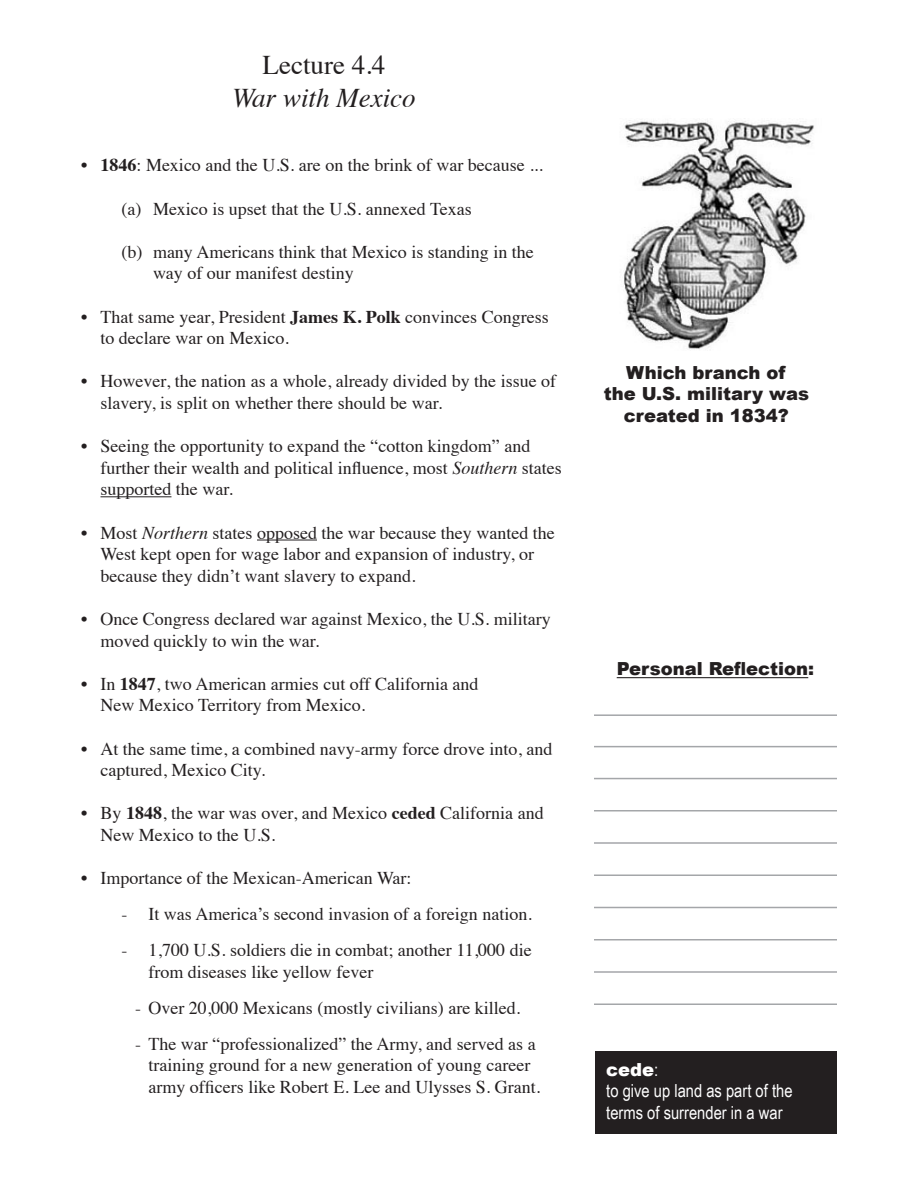
<style>
.page{position:relative;width:918px;height:1188px;background:#fff}
.page>*{position:absolute;margin:0;border:0;box-sizing:border-box;transform-origin:0 0}
.t1{font:italic 27px "Times";color:#231f20}
.t2{font:27px "Times";color:#231f20}
.t3{font:18px/21.6px "Times";color:#231f20}
.t4{font:900 18px "Arial";color:#231f20}
.t5{font:18px/21.6px "Arial Narrow";color:#fff}
.t6{font:900 18px "Arial";color:#fff}
.s1{font-weight:700}
.s2{font-style:italic}
.s3{font-family:"Arial Narrow";font-weight:400}
</style>
<div class="page">
<hr style="left:100px;top:496px;width:71px;height:1px;background:#231f20">
<hr style="left:257px;top:540px;width:60px;height:1px;background:#231f20">
<hr style="left:594px;top:778px;width:243px;height:1px;background:#a4a6a9">
<hr style="left:594px;top:842px;width:243px;height:2px;background:#a4a6a9">
<hr style="left:594px;top:874px;width:243px;height:2px;background:#a4a6a9">
<hr style="left:594px;top:907px;width:243px;height:1px;background:#a4a6a9">
<hr style="left:594px;top:939px;width:243px;height:1px;background:#a4a6a9">
<hr style="left:594px;top:971px;width:243px;height:2px;background:#a4a6a9">
<hr style="left:594px;top:1004px;width:243px;height:1px;background:#a4a6a9">
<hr style="left:594px;top:810px;width:243px;height:2px;background:#a4a6a9">
<hr style="left:594px;top:746px;width:243px;height:1px;background:#a4a6a9">
<hr style="left:594px;top:714px;width:243px;height:2px;background:#a4a6a9">
<hr style="left:617px;top:677px;width:191px;height:1px;background:#231f20">
<div style="left:596px;top:1052px;width:241px;height:82px;background:#231f20"></div>
<img style="left:624px;top:120px;width:190px;height:229px">
<p class="t2" style="left:263px;top:40px;width:124px">Lecture 4.4</p>
<p class="t1" style="left:232px;top:74px;width:185px">War with Mexico</p>
<p class="t3" style="left:81px;top:153px;width:463px">• <span class="s1">1846</span>: Mexico and the U.S. are on the brink of war because ...</p>
<p class="t3" style="left:122px;top:196px;width:352px">(a) Mexico is upset that the U.S. annexed Texas</p>
<p class="t3" style="left:122px;top:239px;width:414px">(b) many Americans think that Mexico is standing in the</p>
<p class="t3" style="left:153px;top:261px;width:202px">way of our manifest destiny</p>
<p class="t3" style="left:81px;top:304px;width:469px">• That same year, President <span class="s1">James K. Polk</span> convinces Congress</p>
<p class="t3" style="left:100px;top:326px;width:190px">to declare war on Mexico.</p>
<p class="t3" style="left:81px;top:369px;width:477px">• However, the nation as a whole, already divided by the issue of</p>
<p class="t3" style="left:100px;top:391px;width:343px">slavery, is split on whether there should be war.</p>
<p class="t3" style="left:100px;top:434px;width:463px;text-indent:-19px">• Seeing the opportunity to expand the “cotton kingdom” and further their wealth and political influence, most <span class="s2">Southern</span> states supported the war.</p>
<p class="t3" style="left:100px;top:520px;width:456px;text-indent:-19px">• Most <span class="s2">Northern</span> states opposed the war because they wanted the<br>West kept open for wage labor and expansion of industry, or because they didn’t want slavery to expand.</p>
<p class="t3" style="left:100px;top:607px;width:452px;text-indent:-19px">• Once Congress declared war against Mexico, the U.S. military moved quickly to win the war.</p>
<p class="t3" style="left:81px;top:671px;width:399px">• In <span class="s1">1847</span>, two American armies cut off California and</p>
<p class="t3" style="left:100px;top:693px;width:266px">New Mexico Territory from Mexico.</p>
<p class="t3" style="left:81px;top:736px;width:473px">• At the same time, a combined navy-army force drove into, and</p>
<p class="t3" style="left:100px;top:758px;width:166px">captured, Mexico City.</p>
<p class="t3" style="left:100px;top:801px;width:445px;text-indent:-19px">• By <span class="s1">1848</span>, the war was over, and Mexico <span class="s1">ceded</span> California and<br>New Mexico to the U.S.</p>
<p class="t3" style="left:81px;top:866px;width:332px">• Importance of the Mexican-American War:</p>
<p class="t3" style="left:122px;top:902px;width:412px">- It was America’s second invasion of a foreign nation.</p>
<p class="t3" style="left:122px;top:938px;width:412px">- 1,700 U.S. soldiers die in combat; another 11,000 die</p>
<p class="t3" style="left:148px;top:959px;width:226px">from diseases like yellow fever</p>
<p class="t3" style="left:135px;top:995px;width:387px">- Over 20,000 Mexicans (mostly civilians) are killed.</p>
<p class="t3" style="left:148px;top:1031px;width:393px;text-indent:-14px">- The war “professionalized” the Army, and served as a training ground for a new generation of young career army officers like Robert E. Lee and Ulysses S. Grant.</p>
<p class="t4" style="left:626px;top:359px;width:161px">Which branch of</p>
<p class="t4" style="left:604px;top:381px;width:207px">the U.S. military was</p>
<p class="t4" style="left:624px;top:402px;width:167px">created in 1834?</p>
<p class="t4" style="left:617px;top:656px;width:199px">Personal Reflection:</p>
<p class="t6" style="left:606px;top:1056px;width:54px">cede<span class="s3">:</span></p>
<p class="t5" style="left:606px;top:1080px;width:188px">to give up land as part of the terms of surrender in a war</p>
</div>
